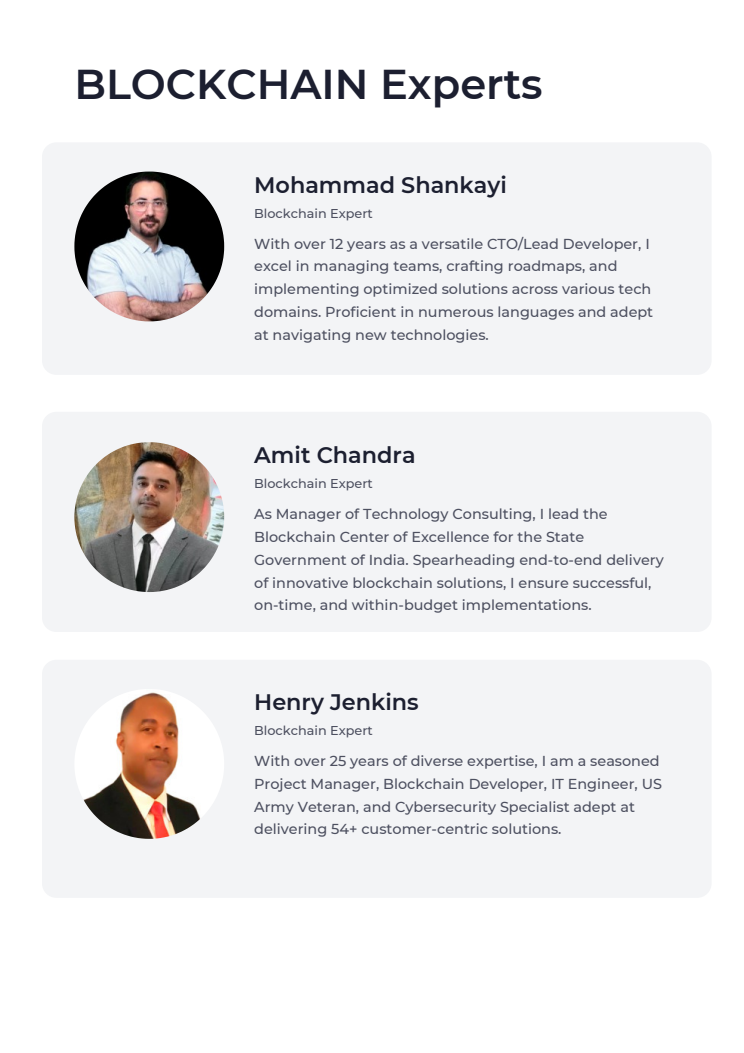
<style>
.page{position:relative;width:744px;height:1053px;background:#fff}
.page>*{position:absolute;margin:0;border:0;box-sizing:border-box;transform-origin:0 0}
.t1{font:600 41.6px "Montserrat";color:#1c1f30}
.t2{font:600 22.4px "Montserrat";color:#1c1f30}
.t3{font:500 14.4px/22.8px "Montserrat";color:#4d5060}
.t4{font:500 12.8px "Montserrat";color:#4d5060}
</style>
<div class="page">
<div style="left:42px;top:142px;width:670px;height:233px;background:#f3f4f6;border-radius:14px"></div>
<img style="left:74px;top:171px;width:150px;height:150px">
<div style="left:42px;top:412px;width:670px;height:220px;background:#f3f4f6;border-radius:14px"></div>
<img style="left:74px;top:442px;width:150px;height:150px">
<div style="left:42px;top:660px;width:669px;height:237px;background:#f3f4f6"></div>
<img style="left:74px;top:689px;width:150px;height:149px">
<p class="t1" style="left:74px;top:59px;width:470px">BLOCKCHAIN Experts</p>
<h3 class="t2" style="left:254px;top:171px;width:254px">Mohammad Shankayi</h3>
<p class="t3" style="left:254px;top:232px;width:401px">With over 12 years as a versatile CTO/Lead Developer, I excel in managing teams, crafting roadmaps, and implementing optimized solutions across various tech domains. Proficient in numerous languages and adept at navigating new technologies.</p>
<h2 class="t4" style="left:254px;top:205px;width:120px">Blockchain Expert</h2>
<p class="t2" style="left:254px;top:441px;width:163px">Amit Chandra</p>
<p class="t4" style="left:254px;top:476px;width:120px">Blockchain Expert</p>
<h3 class="t3" style="left:254px;top:502px;width:411px">As Manager of Technology Consulting, I lead the Blockchain Center of Excellence for the State Government of India. Spearheading end-to-end delivery of innovative blockchain solutions, I ensure successful, on-time, and within-budget implementations.</h3>
<h2 class="t2" style="left:254px;top:688px;width:166px">Henry Jenkins</h2>
<h3 class="t4" style="left:254px;top:722px;width:120px">Blockchain Expert</h3>
<p class="t3" style="left:254px;top:749px;width:409px">With over 25 years of diverse expertise, I am a seasoned Project Manager, Blockchain Developer, IT Engineer, US Army Veteran, and Cybersecurity Specialist adept at delivering 54+ customer-centric solutions.</p>
</div>
